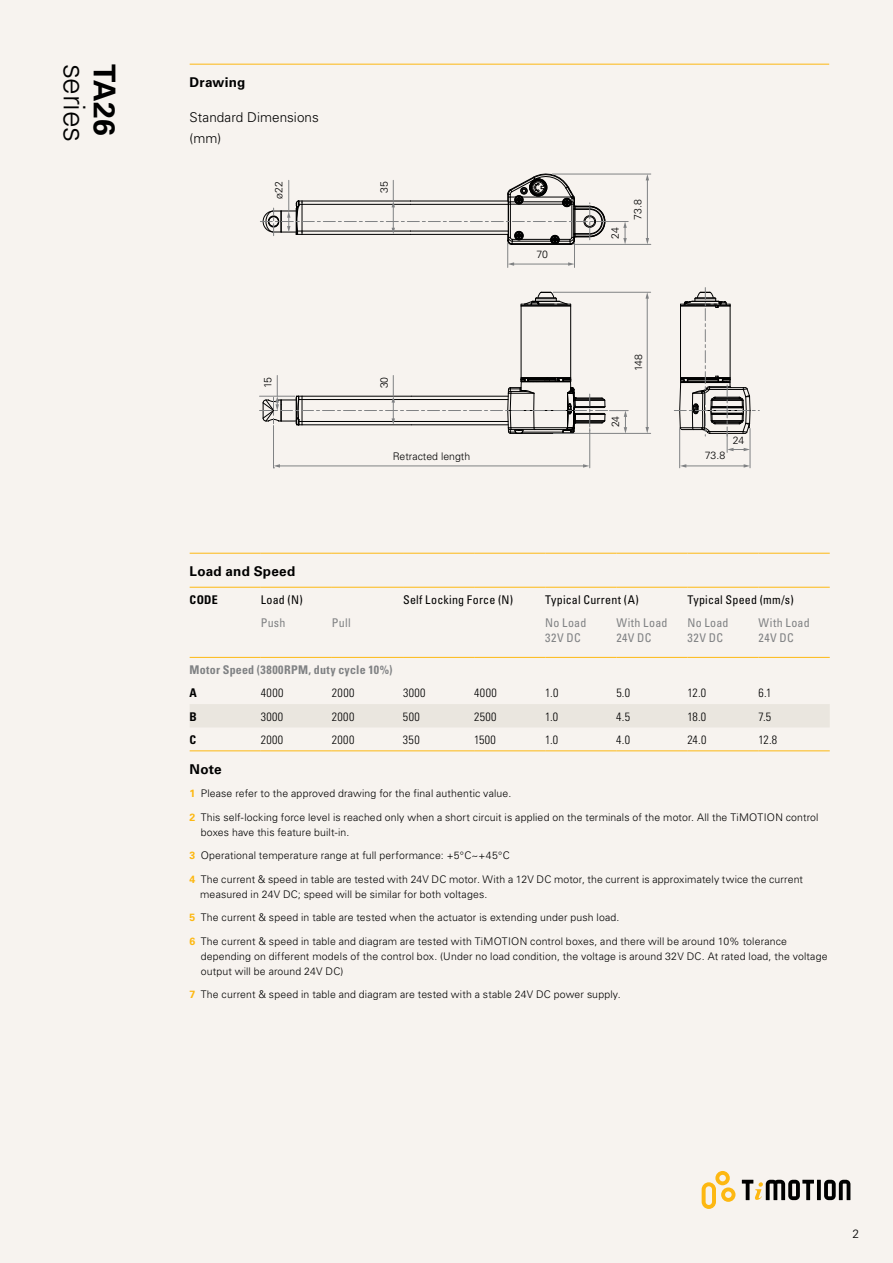
<style>
.page{position:relative;width:893px;height:1263px;background:#f7f3ef}
.page>*{position:absolute;margin:0;border:0;box-sizing:border-box;transform-origin:0 0}
.t1{font:300 30px "Univers LT Std";letter-spacing:-.015em;color:#000}
.t2{font:700 30px "Univers LT Std";color:#000}
.t3{font:700 13.5px "Univers LT Std";letter-spacing:.015em;color:#000}
.t4{font:300 13.5px/21px "Univers LT Std";letter-spacing:.005em;color:#000}
.t5{font:300 condensed 12px "Univers LT Std";letter-spacing:.035em;color:#000}
.t6{font:condensed 12px "Univers LT Std";letter-spacing:.015em;color:#000}
.t7{font:condensed 12px/15px "Univers LT Std";letter-spacing:.025em;color:#808284}
.t8{font:700 condensed 12px "Univers LT Std";letter-spacing:.02em;color:#808284}
.t9{font:700 condensed 12px "Univers LT Std";color:#000}
.t10{font:300 12px "Univers LT Std";color:#000}
.t11{font:300 10.5px/15px "Univers LT Std";letter-spacing:.015em;color:#000}
.s1{font-weight:700;color:#fdb812}
.s2{font-family:"Adobe Ming Std"}
</style>
<div class="page">
<svg style="left:702px;top:1171px;width:33px;height:38px"></svg>
<svg style="left:817px;top:1180px;width:4px;height:20px"></svg>
<svg style="left:824px;top:1180px;width:26px;height:20px"></svg>
<svg style="left:742px;top:1180px;width:72px;height:20px"></svg>
<div style="left:190px;top:704px;width:640px;height:23px;background:#eae6df"></div>
<hr style="left:190px;top:553px;width:71px;height:1px;background:#fdb812">
<hr style="left:261px;top:553px;width:71px;height:1px;background:#fdb812">
<hr style="left:332px;top:553px;width:71px;height:1px;background:#fdb812">
<hr style="left:403px;top:553px;width:71px;height:1px;background:#fdb812">
<hr style="left:474px;top:553px;width:71px;height:1px;background:#fdb812">
<hr style="left:545px;top:553px;width:71px;height:1px;background:#fdb812">
<hr style="left:616px;top:553px;width:71px;height:1px;background:#fdb812">
<hr style="left:687px;top:553px;width:72px;height:1px;background:#fdb812">
<hr style="left:759px;top:553px;width:71px;height:1px;background:#fdb812">
<hr style="left:190px;top:587px;width:71px;height:1px;background:#fdb812">
<hr style="left:261px;top:587px;width:71px;height:1px;background:#fdb812">
<hr style="left:332px;top:587px;width:71px;height:1px;background:#fdb812">
<hr style="left:403px;top:587px;width:71px;height:1px;background:#fdb812">
<hr style="left:474px;top:587px;width:71px;height:1px;background:#fdb812">
<hr style="left:545px;top:587px;width:71px;height:1px;background:#fdb812">
<hr style="left:616px;top:587px;width:71px;height:1px;background:#fdb812">
<hr style="left:687px;top:587px;width:72px;height:1px;background:#fdb812">
<hr style="left:759px;top:587px;width:71px;height:1px;background:#fdb812">
<hr style="left:190px;top:657px;width:71px;height:1px;background:#fdb812">
<hr style="left:261px;top:657px;width:71px;height:1px;background:#fdb812">
<hr style="left:332px;top:657px;width:71px;height:1px;background:#fdb812">
<hr style="left:403px;top:657px;width:71px;height:1px;background:#fdb812">
<hr style="left:474px;top:657px;width:71px;height:1px;background:#fdb812">
<hr style="left:545px;top:657px;width:71px;height:1px;background:#fdb812">
<hr style="left:616px;top:657px;width:71px;height:1px;background:#fdb812">
<hr style="left:687px;top:657px;width:72px;height:1px;background:#fdb812">
<hr style="left:759px;top:657px;width:71px;height:1px;background:#fdb812">
<hr style="left:190px;top:751px;width:71px;height:1px;background:#fdb812">
<hr style="left:261px;top:751px;width:71px;height:1px;background:#fdb812">
<hr style="left:332px;top:751px;width:71px;height:1px;background:#fdb812">
<hr style="left:403px;top:751px;width:71px;height:1px;background:#fdb812">
<hr style="left:474px;top:751px;width:71px;height:1px;background:#fdb812">
<hr style="left:545px;top:751px;width:71px;height:1px;background:#fdb812">
<hr style="left:616px;top:751px;width:71px;height:1px;background:#fdb812">
<hr style="left:687px;top:751px;width:72px;height:1px;background:#fdb812">
<hr style="left:759px;top:751px;width:71px;height:1px;background:#fdb812">
<hr style="left:190px;top:64px;width:639px;height:1px;background:#fdb812">
<hr style="left:570px;top:306px;width:1px;height:72px;background:#000">
<hr style="left:521px;top:306px;width:1px;height:72px;background:#000">
<svg style="left:521px;top:292px;width:50px;height:15px"></svg>
<hr style="left:589px;top:428px;width:1px;height:40px;background:#808284">
<hr style="left:679px;top:428px;width:1px;height:40px;background:#808284">
<hr style="left:750px;top:428px;width:1px;height:40px;background:#808284">
<hr style="left:273px;top:425px;width:1px;height:43px;background:#808284">
<hr style="left:552px;top:174px;width:99px;height:1px;background:#808284">
<hr style="left:574px;top:244px;width:77px;height:1px;background:#808284">
<hr style="left:553px;top:292px;width:98px;height:1px;background:#808284">
<hr style="left:553px;top:433px;width:98px;height:1px;background:#808284">
<hr style="left:647px;top:179px;width:1px;height:60px;background:#808284">
<svg style="left:646px;top:174px;width:3px;height:6px"></svg>
<svg style="left:646px;top:238px;width:3px;height:6px"></svg>
<hr style="left:647px;top:297px;width:1px;height:131px;background:#808284">
<svg style="left:645px;top:292px;width:4px;height:7px"></svg>
<svg style="left:645px;top:427px;width:4px;height:6px"></svg>
<svg style="left:259px;top:375px;width:369px;height:59px"></svg>
<hr style="left:279px;top:466px;width:305px;height:1px;background:#808284">
<svg style="left:273px;top:464px;width:7px;height:5px"></svg>
<svg style="left:583px;top:464px;width:6px;height:4px"></svg>
<hr style="left:685px;top:466px;width:60px;height:1px;background:#808284">
<svg style="left:680px;top:464px;width:6px;height:4px"></svg>
<svg style="left:744px;top:464px;width:6px;height:4px"></svg>
<svg style="left:674px;top:288px;width:85px;height:164px"></svg>
<svg style="left:260px;top:173px;width:368px;height:94px"></svg>
<h1 class="t1" style="left:92px;top:64px;width:80px;rotate:90deg">series</h1>
<h1 class="t2" style="left:122px;top:64px;width:73px;rotate:90deg">TA26</h1>
<p class="t3" style="left:190px;top:74px;width:57px">Drawing</p>
<p class="t4" style="left:190px;top:107px;width:131px">Standard Dimensions (mm)</p>
<p class="t11" style="left:271px;top:199px;width:19px;rotate:-90deg">ø22</p>
<p class="t11" style="left:260px;top:388px;width:13px;rotate:-90deg">15</p>
<p class="t11" style="left:377px;top:193px;width:13px;rotate:-90deg">35</p>
<p class="t11" style="left:536px;top:247px;width:13px">70</p>
<p class="t11" style="left:608px;top:239px;width:13px;rotate:-90deg">24</p>
<p class="t11" style="left:630px;top:219px;width:22px;rotate:-90deg">73.8</p>
<p class="t11" style="left:377px;top:388px;width:13px;rotate:-90deg">30</p>
<p class="t11" style="left:631px;top:371px;width:18px;rotate:-90deg">148</p>
<p class="t11" style="left:608px;top:427px;width:13px;rotate:-90deg">24</p>
<p class="t11" style="left:393px;top:449px;width:79px">Retracted length</p>
<p class="t11" style="left:705px;top:448px;width:22px">73.8</p>
<p class="t11" style="left:733px;top:433px;width:13px">24</p>
<p class="t3" style="left:190px;top:563px;width:107px">Load and Speed</p>
<p class="t9" style="left:190px;top:592px;width:30px">CODE</p>
<p class="t6" style="left:261px;top:592px;width:43px">Load (N)</p>
<p class="t6" style="left:403px;top:592px;width:112px">Self Locking Force (N)</p>
<p class="t6" style="left:545px;top:592px;width:95px">Typical Current (A)</p>
<p class="t6" style="left:687px;top:592px;width:108px">Typical Speed (mm/s)</p>
<p class="t7" style="left:261px;top:615px;width:26px">Push</p>
<p class="t7" style="left:332px;top:615px;width:20px">Pull</p>
<p class="t7" style="left:545px;top:615px;width:43px">No Load<br>32V DC</p>
<p class="t7" style="left:616px;top:615px;width:53px">With Load<br>24V DC</p>
<p class="t7" style="left:687px;top:615px;width:43px">No Load<br>32V DC</p>
<p class="t7" style="left:759px;top:615px;width:53px">With Load<br>24V DC</p>
<p class="t8" style="left:190px;top:662px;width:204px">Motor Speed (3800RPM, duty cycle 10%)</p>
<p class="t9" style="left:190px;top:686px;width:9px">A</p>
<p class="t5" style="left:261px;top:686px;width:24px">4000</p>
<p class="t5" style="left:332px;top:686px;width:24px">2000</p>
<p class="t5" style="left:403px;top:686px;width:24px">3000</p>
<p class="t5" style="left:474px;top:686px;width:24px">4000</p>
<p class="t5" style="left:545px;top:686px;width:15px">1.0</p>
<p class="t5" style="left:616px;top:686px;width:15px">5.0</p>
<p class="t5" style="left:687px;top:686px;width:20px">12.0</p>
<p class="t5" style="left:759px;top:686px;width:14px">6.1</p>
<p class="t9" style="left:190px;top:709px;width:9px">B</p>
<p class="t5" style="left:261px;top:709px;width:24px">3000</p>
<p class="t5" style="left:332px;top:709px;width:24px">2000</p>
<p class="t5" style="left:403px;top:709px;width:18px">500</p>
<p class="t5" style="left:474px;top:709px;width:24px">2500</p>
<p class="t5" style="left:545px;top:709px;width:15px">1.0</p>
<p class="t5" style="left:616px;top:709px;width:15px">4.5</p>
<p class="t5" style="left:687px;top:709px;width:20px">18.0</p>
<p class="t5" style="left:758px;top:709px;width:14px">7.5</p>
<p class="t9" style="left:190px;top:732px;width:8px">C</p>
<p class="t5" style="left:261px;top:733px;width:24px">2000</p>
<p class="t5" style="left:332px;top:733px;width:24px">2000</p>
<p class="t5" style="left:403px;top:733px;width:18px">350</p>
<p class="t5" style="left:474px;top:733px;width:23px">1500</p>
<p class="t5" style="left:545px;top:733px;width:15px">1.0</p>
<p class="t5" style="left:616px;top:733px;width:15px">4.0</p>
<p class="t5" style="left:687px;top:733px;width:20px">24.0</p>
<p class="t5" style="left:758px;top:733px;width:20px">12.8</p>
<p class="t3" style="left:190px;top:761px;width:34px">Note</p>
<p class="t11" style="left:190px;top:786px;width:323px"><span class="s1">1</span> Please refer to the approved drawing for the final authentic value.</p>
<p class="t11" style="left:201px;top:809px;width:619px;text-indent:-11px"><span class="s1">2</span> This self-locking force level is reached only when a short circuit is applied on the terminals of the motor. All the TiMOTION control boxes have this feature built-in.</p>
<p class="t11" style="left:190px;top:848px;width:322px"><span class="s1">3</span> Operational temperature range at full performance: +5°C~+45°C</p>
<p class="t11" style="left:200px;top:871px;width:631px;text-indent:-10px"><span class="s1">4</span> The current &amp; speed in table are tested with 24V DC motor. With a 12V DC motor, the current is approximately twice the current <span class="s2">　　</span>measured in 24V DC; speed will be similar for both voltages.</p>
<p class="t11" style="left:190px;top:910px;width:431px"><span class="s1">5</span> The current &amp; speed in table are tested when the actuator is extending under push load.</p>
<p class="t11" style="left:201px;top:933px;width:628px;text-indent:-11px"><span class="s1">6</span> The current &amp; speed in table and diagram are tested with TiMOTION control boxes, and there will be around 10% tolerance depending on different models of the control box. (Under no load condition, the voltage is around 32V DC. At rated load, the voltage output will be around 24V DC)</p>
<p class="t11" style="left:190px;top:987px;width:433px"><span class="s1">7</span> The current &amp; speed in table and diagram are tested with a stable 24V DC power supply.</p>
<p class="t10" style="left:852px;top:1226px;width:8px">2</p>
</div>
